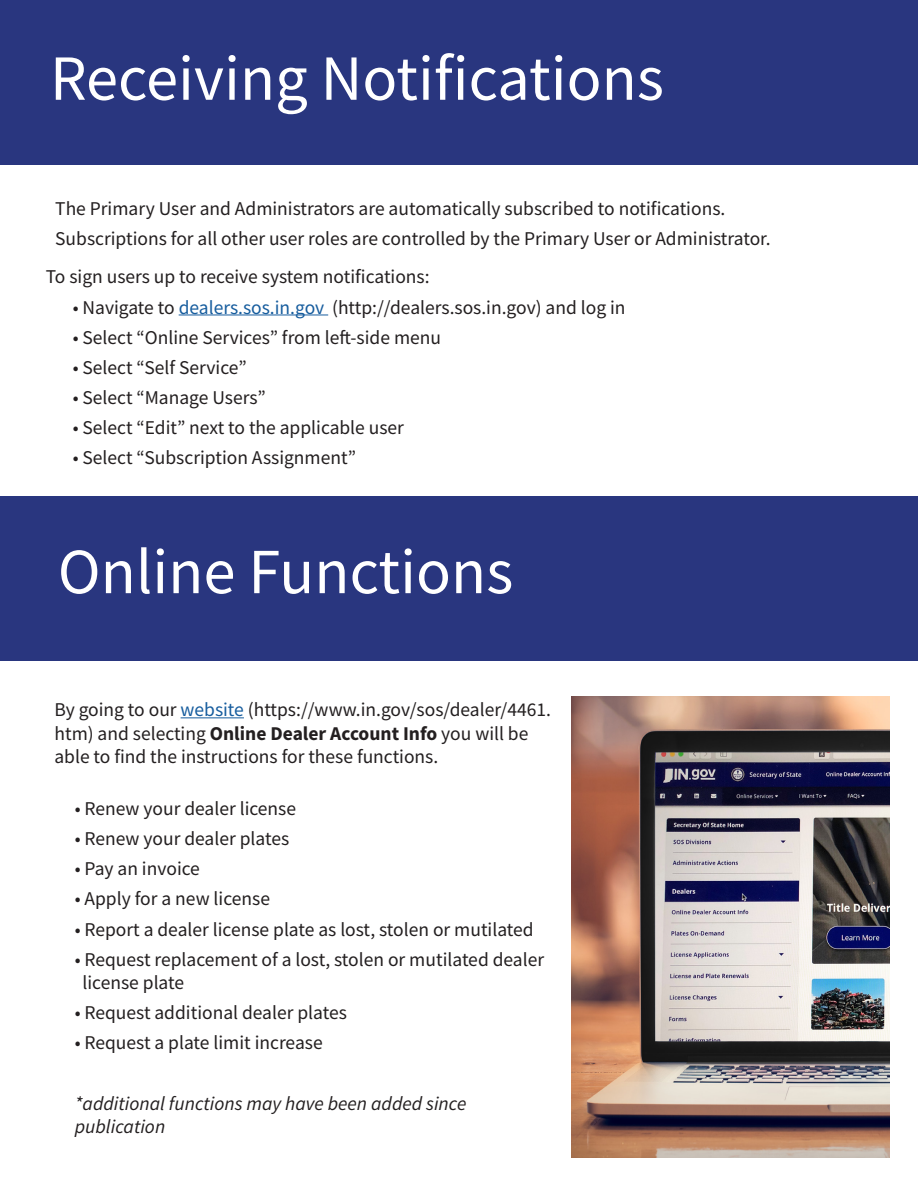
<style>
.page{position:relative;width:918px;height:1188px;background:#fff}
.page>*{position:absolute;margin:0;border:0;box-sizing:border-box;transform-origin:0 0}
.t1{font:64.5px "Source Sans Pro";color:#fff}
.t2{font:19.5px/23.4px "Source Sans Pro";color:#231f20}
.t3{font:italic 19.5px/23.4px "Source Sans Pro";color:#231f20}
.s1{color:#175d9e}
.s2{font-weight:700}
</style>
<div class="page">
<div style="left:0;top:0;width:918px;height:164px;background:#29367f"></div>
<div style="left:0;top:496px;width:917px;height:164px;background:#29367f"></div>
<hr style="left:181px;top:717px;width:63px;height:1px;background:#175d9e">
<img style="left:572px;top:696px;width:318px;height:462px">
<hr style="left:179px;top:314px;width:149px;height:1px;background:#175d9e">
<p class="t1" style="left:50px;top:37px;width:615px">Receiving Notifications</p>
<p class="t2" style="left:55px;top:196px;width:672px">The Primary User and Administrators are automatically subscribed to notifications.</p>
<p class="t2" style="left:55px;top:226px;width:717px">Subscriptions for all other user roles are controlled by the Primary User or Administrator.</p>
<p class="t2" style="left:46px;top:265px;width:385px">To sign users up to receive system notifications:</p>
<p class="t2" style="left:73px;top:295px;width:554px">• Navigate to <span class="s1">dealers.sos.in.gov</span> (http://dealers.sos.in.gov) and log in</p>
<p class="t2" style="left:73px;top:325px;width:370px">• Select “Online Services” from left-side menu</p>
<p class="t2" style="left:73px;top:356px;width:175px">• Select “Self Service”</p>
<p class="t2" style="left:73px;top:386px;width:194px">• Select “Manage Users”</p>
<p class="t2" style="left:73px;top:416px;width:333px">• Select “Edit” next to the applicable user</p>
<p class="t2" style="left:73px;top:446px;width:285px">• Select “Subscription Assignment”</p>
<p class="t1" style="left:58px;top:531px;width:457px">Online Functions</p>
<p class="t2" style="left:54px;top:698px;width:498px">By going to our <span class="s1">website</span> (https://www.in.gov/sos/dealer/4461. htm) and selecting <span class="s2">Online Dealer Account Info</span> you will be able to find the instructions for these functions.</p>
<p class="t2" style="left:75px;top:797px;width:223px">• Renew your dealer license</p>
<p class="t2" style="left:75px;top:827px;width:216px">• Renew your dealer plates</p>
<p class="t2" style="left:75px;top:857px;width:127px">• Pay an invoice</p>
<p class="t2" style="left:75px;top:887px;width:197px">• Apply for a new license</p>
<p class="t2" style="left:75px;top:917px;width:461px">• Report a dealer license plate as lost, stolen or mutilated</p>
<p class="t2" style="left:83px;top:947px;width:463px;text-indent:-8px">• Request replacement of a lost, stolen or mutilated dealer license plate</p>
<p class="t2" style="left:75px;top:1001px;width:274px">• Request additional dealer plates</p>
<p class="t2" style="left:75px;top:1031px;width:249px">• Request a plate limit increase</p>
<p class="t3" style="left:75px;top:1091px;width:393px">*additional functions may have been added since publication</p>
</div>
